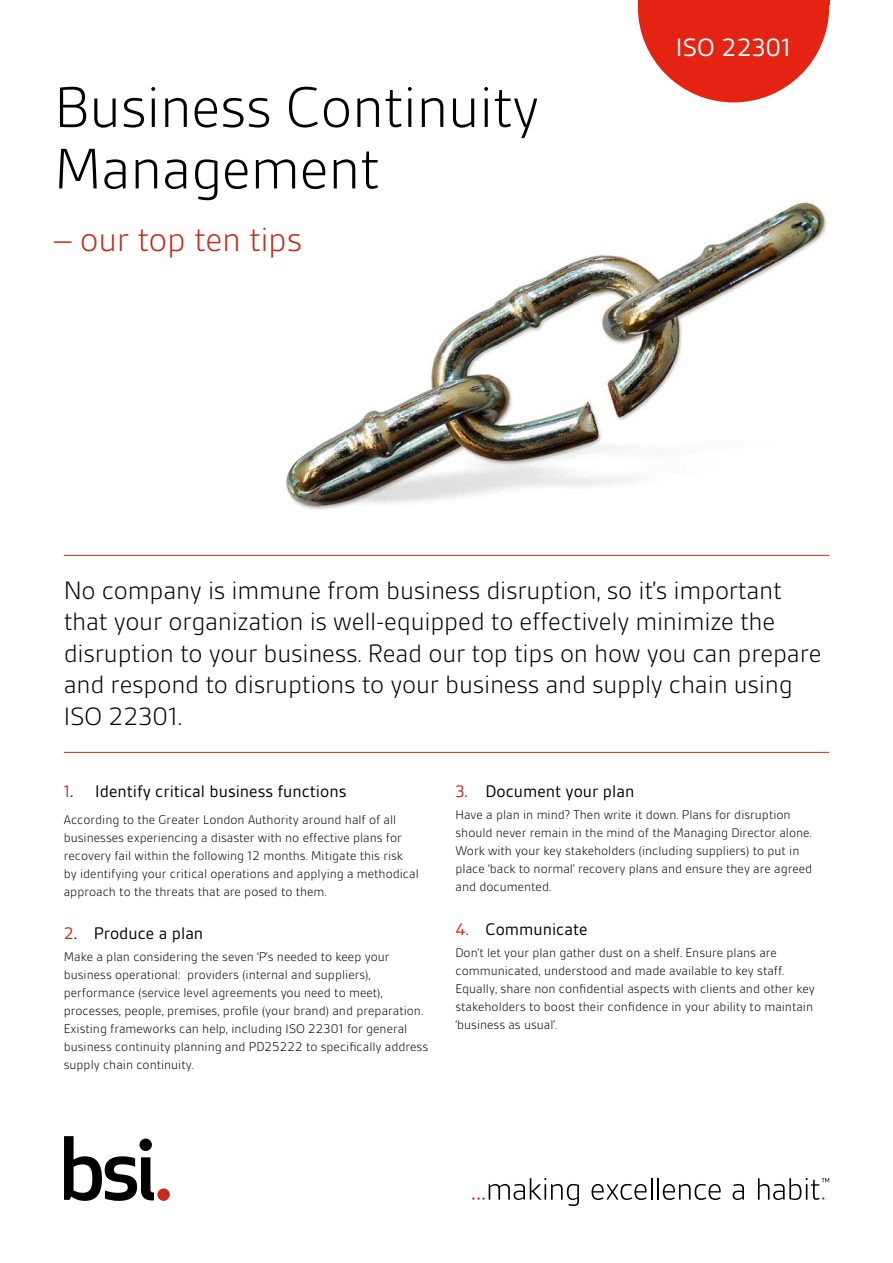
<style>
.page{position:relative;width:893px;height:1263px;background:#fff}
.page>*{position:absolute;margin:0;border:0;box-sizing:border-box;transform-origin:0 0}
.t1{font:300 61.5px/61.5px "BSI Gesta";letter-spacing:-.01em;color:#000}
.t2{font:300 36px "BSI Gesta";letter-spacing:-.01em;color:#c62a1b}
.t3{font:300 27px/31.5px "BSI Gesta";letter-spacing:-.01em;color:#000}
.t4{font:27px "BSI Gesta";color:#fff}
.t5{font:18px "BSI Gesta";color:#000}
.t6{font:300 13.5px/18px "BSI Gesta";color:#000}
.s1{color:#c62a1b}
</style>
<div class="page">
<img style="left:232px;top:102px;width:598px;height:454px">
<svg style="left:64px;top:1136px;width:90px;height:65px"></svg>
<div style="left:157px;top:1188px;width:13px;height:13px;background:#c62a1b;border-radius:50%"></div>
<svg style="left:472px;top:1178px;width:107px;height:28px"></svg>
<svg style="left:591px;top:1178px;width:61px;height:22px"></svg>
<hr style="left:657px;top:1178px;width:2px;height:21px;background:#000">
<svg style="left:663px;top:1184px;width:58px;height:16px"></svg>
<svg style="left:732px;top:1184px;width:12px;height:16px"></svg>
<svg style="left:758px;top:1178px;width:71px;height:22px"></svg>
<hr style="left:64px;top:555px;width:765px;height:1px;background:#c62a1b">
<hr style="left:64px;top:752px;width:765px;height:1px;background:#c62a1b">
<svg style="left:638px;top:0;width:191px;height:102px"></svg>
<h1 class="t1" style="left:54px;top:77px;width:486px">Business Continuity<br>Management</h1>
<h2 class="t2" style="left:54px;top:221px;width:250px">– our top ten tips</h2>
<h3 class="t4" style="left:676px;top:34px;width:117px">ISO 22301</h3>
<p class="t3" style="left:64px;top:574px;width:759px">No company is immune from business disruption, so it’s important that your organization is well-equipped to effectively minimize the disruption to your business. Read our top tips on how you can prepare and respond to disruptions to your business and supply chain using ISO 22301.</p>
<h3 class="t5" style="left:64px;top:782px;width:284px"><span class="s1">1</span>. Identify critical business functions</h3>
<p class="t6" style="left:64px;top:810px;width:356px">According to the Greater London Authority around half of all businesses experiencing a disaster with no effective plans for recovery fail within the following 12 months. Mitigate this risk by identifying your critical operations and applying a methodical approach to the threats that are posed to them.</p>
<h3 class="t5" style="left:64px;top:924px;width:141px"><span class="s1">2</span>. Produce a plan</h3>
<p class="t6" style="left:64px;top:948px;width:366px">Make a plan considering the seven ‘P’s needed to keep your business operational: providers (internal and suppliers), performance (service level agreements you need to meet), processes, people, premises, profile (your brand) and preparation.<br>Existing frameworks can help, including ISO 22301 for general business continuity planning and PD25222 to specifically address supply chain continuity.</p>
<h3 class="t5" style="left:455px;top:782px;width:180px"><span class="s1">3.</span> Document your plan</h3>
<p class="t6" style="left:455px;top:806px;width:358px">Have a plan in mind? Then write it down. Plans for disruption should never remain in the mind of the Managing Director alone.<br>Work with your key stakeholders (including suppliers) to put in place ‘back to normal’ recovery plans and ensure they are agreed and documented.</p>
<h3 class="t5" style="left:455px;top:920px;width:133px"><span class="s1">4.</span> Communicate</h3>
<p class="t6" style="left:455px;top:944px;width:361px">Don’t let your plan gather dust on a shelf. Ensure plans are communicated, understood and made available to key staff.<br>Equally, share non confidential aspects with clients and other key stakeholders to boost their confidence in your ability to maintain ‘business as usual’.</p>
</div>
